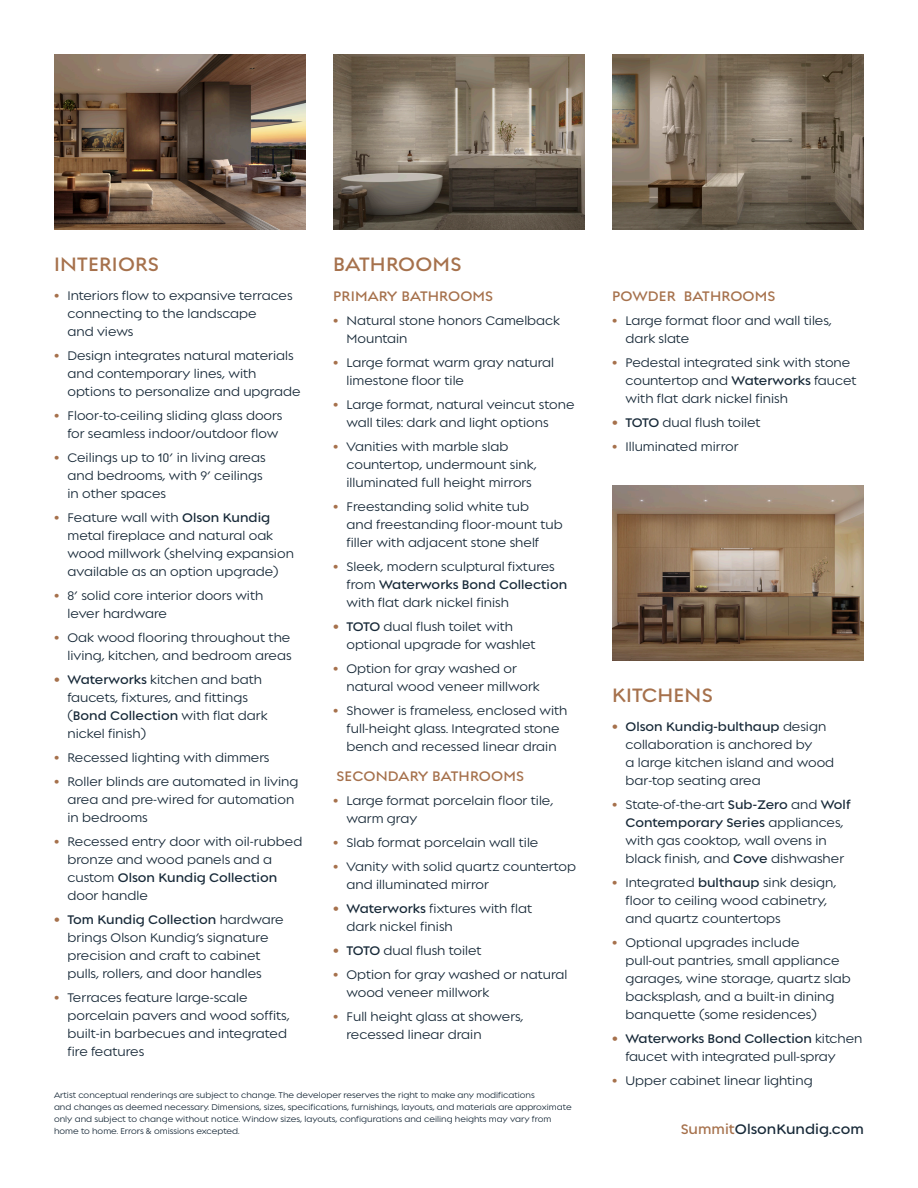
<style>
.page{position:relative;width:918px;height:1188px;background:#fff}
.page>*{position:absolute;margin:0;border:0;box-sizing:border-box;transform-origin:0 0}
.Product_Type{font:600 21px "Regulator Nova Alts";letter-spacing:.01em;color:#a6714c}
.Product_Type-2{font:600 15px "Regulator Nova Alts";letter-spacing:.01em;color:#a6714c}
.Product_Type-3{font:600 15px "Regulator Nova Alts";color:#172938}
.t1{font:500 13.5px/18px "Regulator Nova Alts";color:#172938}
.Body{font:500 9px/12px "Regulator Nova Alts";color:#172938}
.s1{color:#a6714c}
.s2{font-weight:600}
.s3{font-weight:600;color:#a6714c}
</style>
<div class="page">
<img style="left:54px;top:54px;width:252px;height:176px">
<img style="left:612px;top:54px;width:252px;height:176px">
<img style="left:612px;top:485px;width:252px;height:176px">
<img style="left:333px;top:54px;width:252px;height:176px">
<p class="Product_Type" style="left:54px;top:252px;width:107px">INTERIORS</p>
<p class="Product_Type" style="left:333px;top:252px;width:130px">BATHROOMS</p>
<p class="t1" style="left:68px;top:287px;width:227px;text-indent:-14px"><span class="s1">•</span> Interiors flow to expansive terraces connecting to the landscape<br>and views</p>
<p class="t1" style="left:68px;top:347px;width:235px;text-indent:-14px"><span class="s1">•</span> Design integrates natural materials and contemporary lines, with options to personalize and upgrade</p>
<p class="t1" style="left:54px;top:407px;width:230px;text-align:right"><span class="s1">•</span> Floor-to-ceiling sliding glass doors for seamless indoor/outdoor flow</p>
<p class="t1" style="left:68px;top:449px;width:200px;text-indent:-14px"><span class="s1">•</span> Ceilings up to 10’ in living areas and bedrooms, with 9’ ceilings in other spaces</p>
<p class="t1" style="left:68px;top:509px;width:228px;text-indent:-14px"><span class="s1">•</span> Feature wall with <span class="s2">Olson Kundig </span>metal fireplace and natural oak wood millwork (shelving expansion available as an option upgrade)</p>
<p class="t1" style="left:68px;top:587px;width:197px;text-indent:-14px"><span class="s1">•</span> 8’ solid core interior doors with lever hardware</p>
<p class="t1" style="left:54px;top:629px;width:239px;text-align:right"><span class="s1">•</span> Oak wood flooring throughout the living, kitchen, and bedroom areas</p>
<p class="t1" style="left:68px;top:671px;width:202px;text-indent:-14px"><span class="s3">•</span> <span class="s2">Waterworks</span> kitchen and bath faucets, fixtures, and fittings (<span class="s2">Bond Collection</span> with flat dark nickel finish)</p>
<p class="t1" style="left:54px;top:749px;width:217px"><span class="s1">•</span> Recessed lighting with dimmers</p>
<p class="t1" style="left:68px;top:773px;width:233px;text-indent:-14px"><span class="s1">•</span> Roller blinds are automated in living area and pre-wired for automation in bedrooms</p>
<p class="t1" style="left:68px;top:833px;width:236px;text-indent:-14px"><span class="s1">•</span> Recessed entry door with oil-rubbed bronze and wood panels and a custom <span class="s2">Olson Kundig Collection </span>door handle</p>
<p class="t1" style="left:68px;top:911px;width:218px;text-indent:-14px"><span class="s3">•</span> <span class="s2">Tom Kundig Collection</span> hardware brings Olson Kundig’s signature precision and craft to cabinet pulls, rollers, and door handles</p>
<p class="t1" style="left:68px;top:989px;width:224px;text-indent:-14px"><span class="s1">•</span> Terraces feature large-scale porcelain pavers and wood soffits, built-in barbecues and integrated fire features</p>
<p class="Product_Type-2" style="left:333px;top:288px;width:162px">PRIMARY BATHROOMS</p>
<p class="t1" style="left:346px;top:312px;width:215px;text-indent:-14px"><span class="s1">•</span> Natural stone honors Camelback<br>Mountain</p>
<p class="t1" style="left:346px;top:354px;width:209px;text-indent:-14px"><span class="s1">•</span> Large format warm gray natural limestone floor tile</p>
<p class="t1" style="left:346px;top:396px;width:230px;text-indent:-14px"><span class="s1">•</span> Large format, natural veincut stone wall tiles: dark and light options</p>
<p class="t1" style="left:346px;top:438px;width:192px;text-indent:-14px"><span class="s1">•</span> Vanities with marble slab countertop, undermount sink, illuminated full height mirrors</p>
<p class="t1" style="left:346px;top:498px;width:218px;text-indent:-14px"><span class="s1">•</span> Freestanding solid white tub<br>and freestanding floor-mount tub filler with adjacent stone shelf</p>
<p class="t1" style="left:346px;top:558px;width:222px;text-indent:-14px"><span class="s1">•</span> Sleek, modern sculptural fixtures from <span class="s2">Waterworks Bond Collection </span>with flat dark nickel finish</p>
<p class="t1" style="left:346px;top:618px;width:191px;text-indent:-14px"><span class="s3">•</span> <span class="s2">TOTO</span> dual flush toilet with optional upgrade for washlet</p>
<p class="t1" style="left:346px;top:660px;width:195px;text-indent:-14px"><span class="s1">•</span> Option for gray washed or natural wood veneer millwork</p>
<p class="t1" style="left:333px;top:702px;width:236px;text-align:center"><span class="s1">•</span> Shower is frameless, enclosed with full-height glass. Integrated stone bench and recessed linear drain</p>
<p class="Product_Type-2" style="left:336px;top:768px;width:189px">SECONDARY BATHROOMS</p>
<p class="t1" style="left:346px;top:792px;width:208px;text-indent:-14px"><span class="s1">•</span> Large format porcelain floor tile, warm gray</p>
<p class="t1" style="left:333px;top:834px;width:207px"><span class="s1">•</span> Slab format porcelain wall tile</p>
<p class="t1" style="left:346px;top:858px;width:231px;text-indent:-14px"><span class="s1">•</span> Vanity with solid quartz countertop and illuminated mirror</p>
<p class="t1" style="left:346px;top:900px;width:187px;text-indent:-14px"><span class="s3">•</span> <span class="s2">Waterworks</span> fixtures with flat dark nickel finish</p>
<p class="t1" style="left:333px;top:942px;width:150px"><span class="s3">•</span> <span class="s2">TOTO</span> dual flush toilet</p>
<p class="t1" style="left:346px;top:966px;width:222px;text-indent:-14px"><span class="s1">•</span> Option for gray washed or natural wood veneer millwork</p>
<p class="t1" style="left:346px;top:1008px;width:179px;text-indent:-14px"><span class="s1">•</span> Full height glass at showers, recessed linear drain</p>
<p class="Body" style="left:54px;top:1089px;width:519px">Artist conceptual renderings are subject to change. The developer reserves the right to make any modifications<br>and changes as deemed necessary. Dimensions, sizes, specifications, furnishings, layouts, and materials are approximate only and subject to change without notice. Window sizes, layouts, configurations and ceiling heights may vary from home to home. Errors &amp; omissions excepted.</p>
<p class="Product_Type-2" style="left:612px;top:288px;width:165px">POWDER BATHROOMS</p>
<p class="t1" style="left:626px;top:312px;width:208px;text-indent:-14px"><span class="s1">•</span> Large format floor and wall tiles, dark slate</p>
<p class="t1" style="left:626px;top:354px;width:233px;text-indent:-14px"><span class="s1">•</span> Pedestal integrated sink with stone countertop and <span class="s2">Waterworks</span> faucet with flat dark nickel finish</p>
<p class="t1" style="left:612px;top:414px;width:150px"><span class="s3">•</span> <span class="s2">TOTO</span> dual flush toilet</p>
<p class="t1" style="left:612px;top:438px;width:128px"><span class="s1">•</span> Illuminated mirror</p>
<p class="Product_Type" style="left:612px;top:683px;width:102px">KITCHENS</p>
<p class="t1" style="left:626px;top:718px;width:210px;text-indent:-14px"><span class="s3">•</span> <span class="s2">Olson Kundig-bulthaup</span> design collaboration is anchored by<br>a large kitchen island and wood bar-top seating area</p>
<p class="t1" style="left:626px;top:796px;width:227px;text-indent:-14px"><span class="s1">•</span> State-of-the-art <span class="s2">Sub-Zero</span> and <span class="s2">Wolf Contemporary Series</span> appliances, with gas cooktop, wall ovens in black finish, and <span class="s2">Cove</span> dishwasher</p>
<p class="t1" style="left:626px;top:874px;width:213px;text-indent:-14px"><span class="s1">•</span> Integrated <span class="s2">bulthaup</span> sink design, floor to ceiling wood cabinetry, and quartz countertops</p>
<p class="t1" style="left:626px;top:934px;width:227px;text-indent:-14px"><span class="s1">•</span> Optional upgrades include pull-out pantries, small appliance garages, wine storage, quartz slab backsplash, and a built-in dining banquette (some residences)</p>
<p class="t1" style="left:626px;top:1030px;width:238px;text-indent:-14px"><span class="s3">•</span> <span class="s2">Waterworks Bond Collection</span> kitchen faucet with integrated pull-spray</p>
<p class="t1" style="left:612px;top:1072px;width:202px"><span class="s1">•</span> Upper cabinet linear lighting</p>
<p class="Product_Type-3" style="left:681px;top:1121px;width:185px"><span class="s1">Summit</span>OlsonKundig.com</p>
</div>
